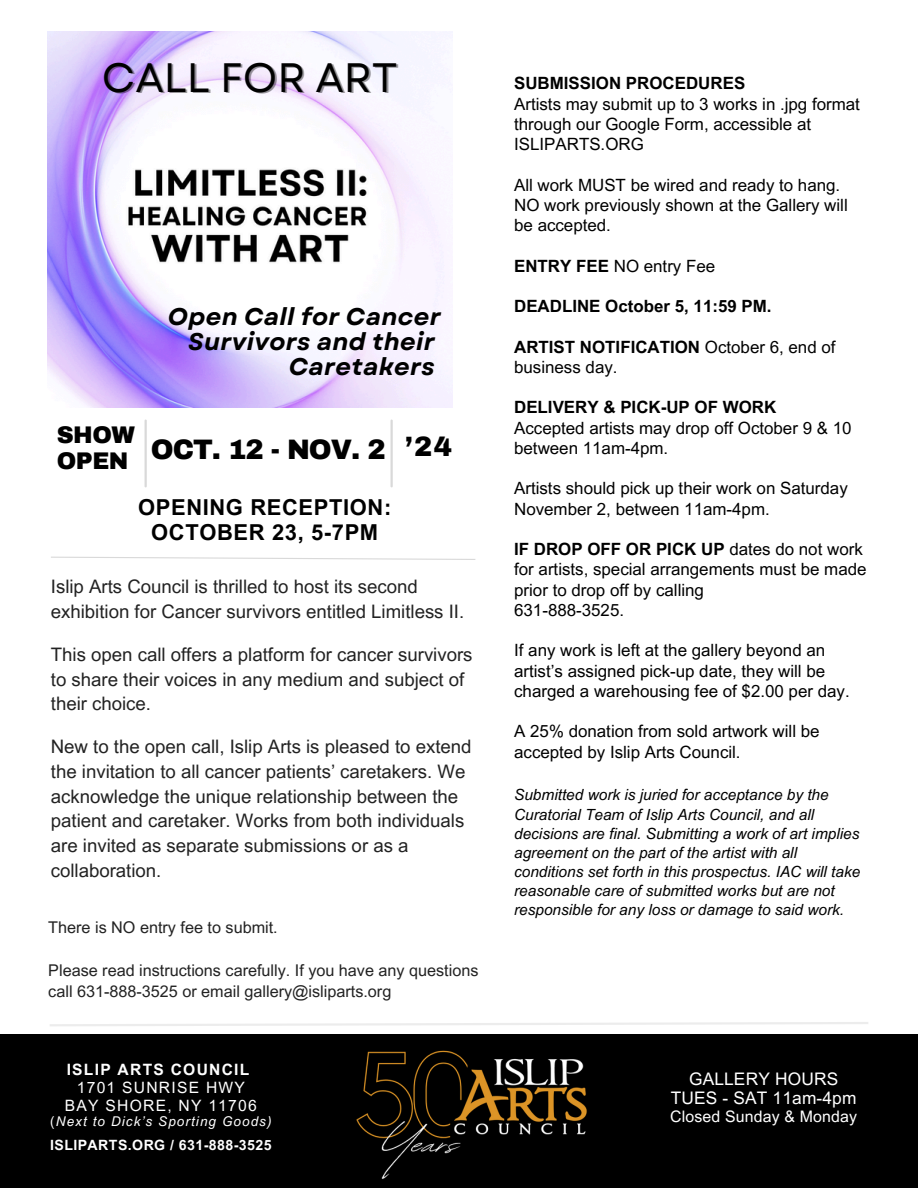
<style>
.page{position:relative;width:918px;height:1188px;background:#fff}
.page>*{position:absolute;margin:0;border:0;box-sizing:border-box;transform-origin:0 0}
.t1{font:41.1px "Garet";color:#000}
.t2{font:900 27.6px "Archivo";letter-spacing:-.04em;color:#000}
.t3{font:900 27.3px "Archivo";color:#000}
.t4{font:italic 700 24.15px/24.8px "Garet";letter-spacing:.015em;color:#000;text-align:right}
.t5{font:900 23.55px/25.8px "Archivo";letter-spacing:-.02em;color:#000}
.t6{font:700 21.9px/24.8px "Arial MT Pro";letter-spacing:.03em;color:#000;text-align:center}
.t7{font:18.6px/24.8px "Arial MT Pro";color:#222}
.t8{font:17.25px "Arial MT Pro";letter-spacing:.01em;color:#fff}
.t9{font:16.95px/20.2px "Arial MT Pro";color:#000}
.t10{font:700 16.95px "Arial MT Pro";color:#000}
.t11{font:16.2px/21.3px "Arial MT Pro";color:#222}
.t12{font:15.9px "Arial MT Pro";letter-spacing:.01em;color:#fff}
.t13{font:15.6px/18px "Arial MT Pro";letter-spacing:.08em;color:#fff;text-align:center}
.t14{font:700 15.6px "Arial MT Pro";letter-spacing:.08em;color:#fff}
.t15{font:italic 15.45px/19.2px "Arial MT Pro";color:#000}
.t16{font:700 14.1px "Arial MT Pro";letter-spacing:.03em;color:#fff}
.t17{font:italic 13.5px "Arial MT Pro";letter-spacing:.08em;color:#fff}
.s1{font-style:normal}
.s2{font-weight:700}
</style>
<div class="page">
<hr style="left:145px;top:421px;width:2px;height:65px;background:#d9d9d9">
<hr style="left:391px;top:421px;width:2px;height:65px;background:#d9d9d9">
<svg style="left:50px;top:1022px;width:818px;height:4px"></svg>
<div style="left:0;top:1034px;width:918px;height:154px;background:#000"></div>
<svg style="left:51px;top:556px;width:425px;height:4px"></svg>
<img style="left:349px;top:1046px;width:252px;height:142px">
<img style="left:48px;top:32px;width:405px;height:375px">
<p class="t1" style="left:102px;top:48px;width:297px">CALL FOR ART</p>
<p class="t4" style="left:168px;top:305px;width:274px">Open Call for Cancer<br>Survivors and their<br>Caretakers</p>
<h2 class="t5" style="left:57px;top:422px;width:80px">SHOW<br>OPEN</h2>
<p class="t2" style="left:151px;top:434px;width:236px">OCT. 12 - NOV. 2</p>
<p class="t3" style="left:405px;top:432px;width:49px">’24</p>
<h4 class="t6" style="left:138px;top:498px;width:255px">OPENING RECEPTION:<br>OCTOBER 23, 5-7PM</h4>
<p class="t7" style="left:51px;top:577px;width:415px">Islip Arts Council is thrilled to host its second exhibition for Cancer survivors entitled Limitless II.</p>
<p class="t7" style="left:51px;top:644px;width:423px">This open call offers a platform for cancer survivors to share their voices in any medium and subject of their choice.</p>
<p class="t7" style="left:51px;top:737px;width:422px">New to the open call, Islip Arts is pleased to extend the invitation to all cancer patients’ caretakers. We acknowledge the unique relationship between the patient and caretaker. Works from both individuals are invited as separate submissions or as a collaboration.</p>
<p class="t11" style="left:48px;top:919px;width:231px">There is NO entry fee to submit.</p>
<p class="t11" style="left:48px;top:961px;width:432px">Please read instructions carefully. If you have any questions call 631-888-3525 or email gallery@isliparts.org</p>
<p class="t14" style="left:67px;top:1063px;width:184px">ISLIP ARTS COUNCIL</p>
<p class="t13" style="left:65px;top:1080px;width:193px">1701 SUNRISE HWY<br>BAY SHORE, NY 11706</p>
<p class="t17" style="left:50px;top:1117px;width:223px"><span class="s1">(</span>Next to Dick’s Sporting Goods)</p>
<p class="t16" style="left:50px;top:1140px;width:223px">ISLIPARTS.ORG / 631-888-3525</p>
<p class="t10" style="left:514px;top:77px;width:233px">SUBMISSION PROCEDURES</p>
<p class="t9" style="left:514px;top:96px;width:347px">Artists may submit up to 3 works in .jpg format through our Google Form, accessible at<br>ISLIPARTS.ORG</p>
<p class="t9" style="left:514px;top:177px;width:335px">All work MUST be wired and ready to hang.<br>NO work previously shown at the Gallery will be accepted.</p>
<p class="t9" style="left:514px;top:258px;width:203px"><span class="s2">ENTRY FEE</span> NO entry Fee</p>
<p class="t10" style="left:514px;top:300px;width:259px">DEADLINE October 5, 11:59 PM.</p>
<p class="t9" style="left:514px;top:339px;width:323px"><span class="s2">ARTIST NOTIFICATION</span> October 6, end of business day.</p>
<p class="t10" style="left:514px;top:401px;width:264px">DELIVERY &amp; PICK-UP OF WORK</p>
<p class="t9" style="left:514px;top:420px;width:339px">Accepted artists may drop off October 9 &amp; 10 between 11am-4pm.</p>
<p class="t9" style="left:514px;top:480px;width:335px">Artists should pick up their work on Saturday<br>November 2, between 11am-4pm.</p>
<p class="t9" style="left:514px;top:541px;width:354px"><span class="s2">IF DROP OFF OR PICK UP</span> dates do not work for artists, special arrangements must be made prior to drop off by calling<br>631-888-3525.</p>
<p class="t9" style="left:514px;top:642px;width:337px">If any work is left at the gallery beyond an artist’s assigned pick-up date, they will be charged a warehousing fee of $2.00 per day.</p>
<p class="t9" style="left:514px;top:723px;width:307px">A 25% donation from sold artwork will be accepted by Islip Arts Council.</p>
<p class="t15" style="left:514px;top:787px;width:348px">Submitted work is juried for acceptance by the Curatorial Team of Islip Arts Council, and all decisions are final. Submitting a work of art implies agreement on the part of the artist with all conditions set forth in this prospectus. IAC will take reasonable care of submitted works but are not responsible for any loss or damage to said work.</p>
<h2 class="t8" style="left:689px;top:1072px;width:151px">GALLERY HOURS</h2>
<h3 class="t8" style="left:671px;top:1091px;width:187px">TUES - SAT 11am-4pm</h3>
<p class="t12" style="left:670px;top:1111px;width:188px">Closed Sunday &amp; Monday</p>
</div>
